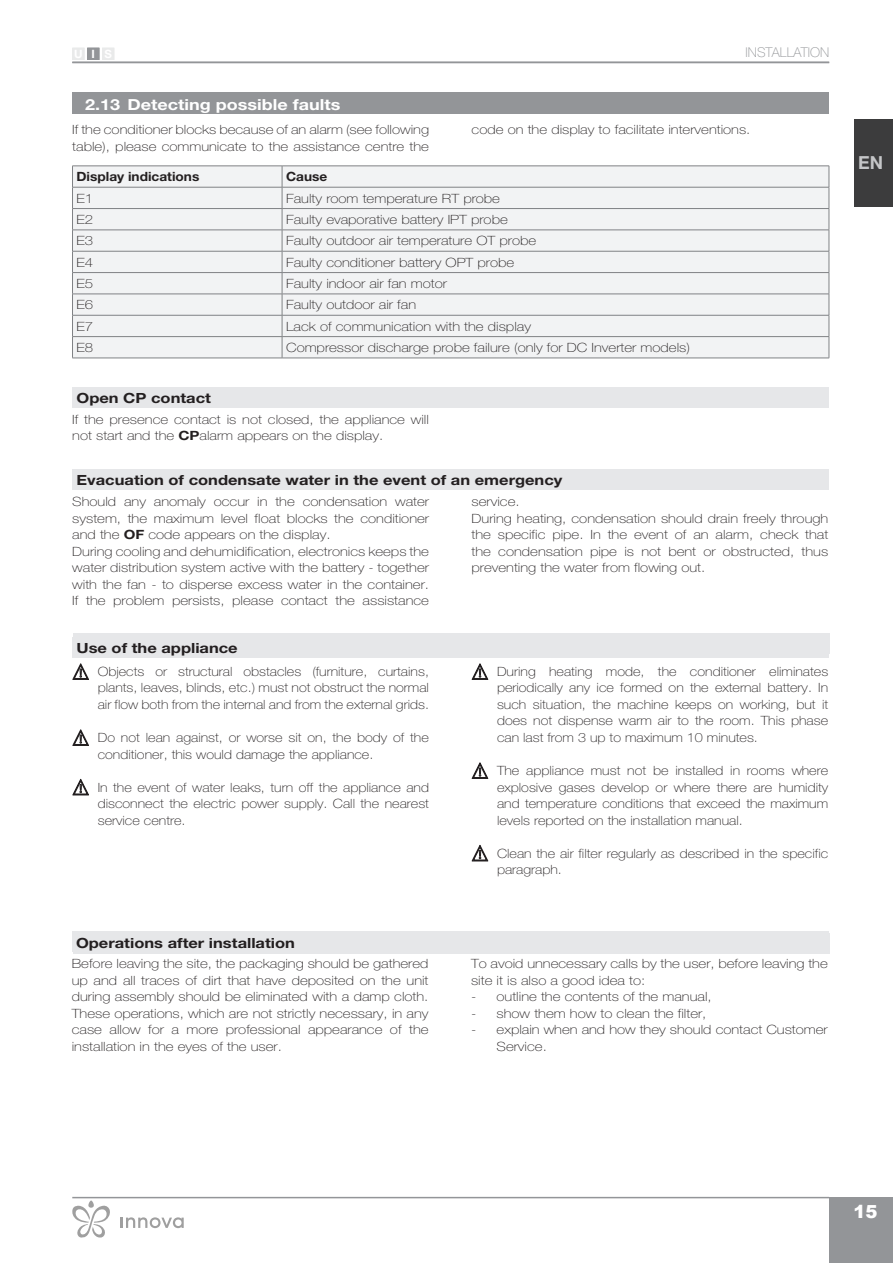
<style>
.page{position:relative;width:893px;height:1263px;background:#fff}
.page>*{position:absolute;margin:0;border:0;box-sizing:border-box;transform-origin:0 0}
.t1{font:900 18px "Arial";color:#fff}
.t2{font:700 18px "Helvetica Neue LT Std";color:#c5c6c8}
.Capitolo_non_numerat{font:700 15.3px "Helvetica Neue LT Std";color:#fff;scale:1.18 1}
.Paragrafo{font:700 14.1px "Helvetica Neue LT Std";color:#231f20;scale:1.18 1}
.t3{font:100 13.5px "Helvetica Neue LT Std";color:#939598}
.Testo{font:100 12.75px/16.5px "Helvetica Neue LT Std";color:#231f20;text-align:justify;scale:1.18 1}
.Rientro_Testo{font:100 12.75px/16.5px "Helvetica Neue LT Std";color:#231f20;text-align:justify;scale:1.13 1}
.Rientro_Testo-2{font:100 12.75px/16.5px "Helvetica Neue LT Std";color:#231f20;scale:1.18 1}
.Testo-2{font:700 12.75px "Helvetica Neue LT Std";color:#231f20;scale:1.07 1}
.t4{font:700 11.4px "Helvetica Neue LT Std";color:#fff}
.s1{font-weight:700}
</style>
<div class="page">
<hr style="left:72px;top:1197px;width:757px;height:1px;background:#939598">
<div style="left:829px;top:1197px;width:64px;height:66px;background:#939598"></div>
<svg style="left:121px;top:1217px;width:63px;height:11px"></svg>
<svg style="left:72px;top:1205px;width:38px;height:32px"></svg>
<svg style="left:88px;top:1200px;width:6px;height:8px"></svg>
<hr style="left:72px;top:62px;width:757px;height:1px;background:#939598">
<div style="left:102px;top:48px;width:12px;height:12px;background:#e9eaea"></div>
<div style="left:87px;top:48px;width:12px;height:12px;background:#939598"></div>
<div style="left:73px;top:48px;width:11px;height:12px;background:#e9eaea"></div>
<div style="left:73px;top:167px;width:756px;height:191px;background:#f2f3f4"></div>
<hr style="left:72px;top:166px;width:210px;height:1px;background:#808285">
<hr style="left:282px;top:166px;width:547px;height:1px;background:#808285">
<hr style="left:72px;top:187px;width:210px;height:1px;background:#808285">
<hr style="left:282px;top:187px;width:547px;height:1px;background:#808285">
<hr style="left:72px;top:208px;width:210px;height:1px;background:#808285">
<hr style="left:282px;top:208px;width:547px;height:1px;background:#808285">
<svg style="left:72px;top:167px;width:1px;height:191px"></svg>
<svg style="left:282px;top:166px;width:1px;height:192px"></svg>
<svg style="left:829px;top:166px;width:1px;height:192px"></svg>
<hr style="left:72px;top:230px;width:210px;height:1px;background:#808285">
<hr style="left:282px;top:230px;width:547px;height:1px;background:#808285">
<hr style="left:72px;top:251px;width:210px;height:1px;background:#808285">
<hr style="left:282px;top:251px;width:547px;height:1px;background:#808285">
<hr style="left:72px;top:272px;width:210px;height:1px;background:#808285">
<hr style="left:282px;top:272px;width:547px;height:1px;background:#808285">
<hr style="left:72px;top:294px;width:210px;height:1px;background:#808285">
<hr style="left:282px;top:294px;width:547px;height:1px;background:#808285">
<hr style="left:72px;top:315px;width:210px;height:1px;background:#808285">
<hr style="left:282px;top:315px;width:547px;height:1px;background:#808285">
<hr style="left:72px;top:336px;width:210px;height:1px;background:#808285">
<hr style="left:282px;top:336px;width:547px;height:1px;background:#808285">
<hr style="left:72px;top:358px;width:210px;height:1px;background:#808285">
<hr style="left:282px;top:358px;width:547px;height:1px;background:#808285">
<div style="left:72px;top:470px;width:757px;height:20px;background:#e6e7e9"></div>
<div style="left:72px;top:387px;width:757px;height:20px;background:#e6e7e9"></div>
<div style="left:72px;top:93px;width:757px;height:21px;background:#939598"></div>
<div style="left:73px;top:634px;width:757px;height:20px;background:#e6e7e9"></div>
<div style="left:73px;top:933px;width:757px;height:20px;background:#e6e7e9"></div>
<div style="left:854px;top:119px;width:39px;height:88px;background:#3c3c3d"></div>
<div style="left:72px;top:637px;width:757px;height:20px;background:#e6e7e9"></div>
<div style="left:72px;top:931px;width:757px;height:21px;background:#e6e7e9"></div>
<svg style="left:72px;top:663px;width:17px;height:17px"></svg>
<svg style="left:72px;top:729px;width:17px;height:17px"></svg>
<svg style="left:72px;top:779px;width:17px;height:16px"></svg>
<svg style="left:471px;top:663px;width:17px;height:17px"></svg>
<svg style="left:471px;top:762px;width:17px;height:17px"></svg>
<svg style="left:471px;top:845px;width:17px;height:16px"></svg>
<p class="t4" style="left:74px;top:47px;width:39px">UIS</p>
<p class="Capitolo_non_numerat" style="left:85px;top:95px;width:31px">2.13</p>
<p class="Capitolo_non_numerat" style="left:128px;top:95px;width:182px">Detecting possible faults</p>
<p class="t3" style="left:746px;top:45px;width:85px">INSTALLATION</p>
<p class="Testo" style="left:72px;top:121px;width:304px">If the conditioner blocks because of an alarm (see following table), please communicate to the assistance centre the</p>
<p class="Testo" style="left:472px;top:121px;width:238px">code on the display to facilitate interventions.</p>
<p class="Testo-2" style="left:77px;top:169px;width:116px">Display indications</p>
<p class="Testo-2" style="left:286px;top:169px;width:40px">Cause</p>
<p class="Testo" style="left:77px;top:190px;width:16px">E1</p>
<p class="Testo" style="left:286px;top:190px;width:183px">Faulty room temperature RT probe</p>
<p class="Testo" style="left:77px;top:211px;width:16px">E2</p>
<p class="Testo" style="left:286px;top:211px;width:189px">Faulty evaporative battery IPT probe</p>
<p class="Testo" style="left:77px;top:232px;width:16px">E3</p>
<p class="Testo" style="left:286px;top:232px;width:213px">Faulty outdoor air temperature OT probe</p>
<p class="Testo" style="left:77px;top:254px;width:16px">E4</p>
<p class="Testo" style="left:286px;top:254px;width:195px">Faulty conditioner battery OPT probe</p>
<p class="Testo" style="left:77px;top:275px;width:16px">E5</p>
<p class="Testo" style="left:286px;top:275px;width:138px">Faulty indoor air fan motor</p>
<p class="Testo" style="left:77px;top:297px;width:16px">E6</p>
<p class="Testo" style="left:286px;top:297px;width:112px">Faulty outdoor air fan</p>
<p class="Testo" style="left:77px;top:318px;width:16px">E7</p>
<p class="Testo" style="left:286px;top:318px;width:209px">Lack of communication with the display</p>
<p class="Testo" style="left:77px;top:339px;width:16px">E8</p>
<p class="Testo" style="left:286px;top:339px;width:344px">Compressor discharge probe failure (only for DC Inverter models)</p>
<p class="Paragrafo" style="left:77px;top:389px;width:115px">Open CP contact</p>
<p class="Testo" style="left:72px;top:411px;width:304px">If the presence contact is not closed, the appliance will not start and the <span class="s1">CP</span>alarm appears on the display.</p>
<p class="Paragrafo" style="left:77px;top:471px;width:413px">Evacuation of condensate water in the event of an emergency</p>
<p class="Testo" style="left:72px;top:493px;width:304px">Should any anomaly occur in the condensation water system, the maximum level float blocks the conditioner and the <span class="s1">OF</span> code appears on the display.</p>
<p class="Testo" style="left:72px;top:543px;width:304px">During cooling and dehumidification, electronics keeps the water distribution system active with the battery - together with the fan - to disperse excess water in the container.<br>If the problem persists, please contact the assistance</p>
<p class="Paragrafo" style="left:76px;top:639px;width:138px">Use of the appliance</p>
<p class="Rientro_Testo" style="left:98px;top:663px;width:295px">Objects or structural obstacles (furniture, curtains, plants, leaves, blinds, etc.) must not obstruct the normal air flow both from the internal and from the external grids.</p>
<p class="Rientro_Testo" style="left:98px;top:729px;width:295px">Do not lean against, or worse sit on, the body of the conditioner, this would damage the appliance.</p>
<p class="Rientro_Testo" style="left:98px;top:779px;width:295px">In the event of water leaks, turn off the appliance and disconnect the electric power supply. Call the nearest service centre.</p>
<p class="Paragrafo" style="left:76px;top:934px;width:187px">Operations after installation</p>
<p class="Testo" style="left:472px;top:493px;width:42px">service.</p>
<p class="Testo" style="left:472px;top:510px;width:304px">During heating, condensation should drain freely through the specific pipe. In the event of an alarm, check that the condensation pipe is not bent or obstructed, thus preventing the water from flowing out.</p>
<p class="Rientro_Testo" style="left:497px;top:663px;width:295px">During heating mode, the conditioner eliminates periodically any ice formed on the external battery. In such situation, the machine keeps on working, but it does not dispense warm air to the room. This phase can last from 3 up to maximum 10 minutes.</p>
<p class="Rientro_Testo" style="left:497px;top:762px;width:295px">The appliance must not be installed in rooms where explosive gases develop or where there are humidity and temperature conditions that exceed the maximum levels reported on the installation manual.</p>
<p class="Rientro_Testo" style="left:497px;top:845px;width:295px">Clean the air filter regularly as described in the specific paragraph.</p>
<p class="Testo" style="left:72px;top:956px;width:304px">Before leaving the site, the packaging should be gathered up and all traces of dirt that have deposited on the unit during assembly should be eliminated with a damp cloth.<br>These operations, which are not strictly necessary, in any case allow for a more professional appearance of the installation in the eyes of the user.</p>
<p class="Testo" style="left:471px;top:956px;width:304px">To avoid unnecessary calls by the user, before leaving the site it is also a good idea to:</p>
<p class="Rientro_Testo-2" style="left:471px;top:989px;width:205px">- outline the contents of the manual,</p>
<p class="Rientro_Testo-2" style="left:471px;top:1005px;width:201px">- show them how to clean the filter,</p>
<p class="Rientro_Testo-2" style="left:497px;top:1022px;width:282px;text-indent:-26px">- explain when and how they should contact Customer<br>Service.</p>
<h1 class="t2" style="left:858px;top:152px;width:27px">EN</h1>
<h1 class="t1" style="left:853px;top:1199px;width:26px">15</h1>
</div>
